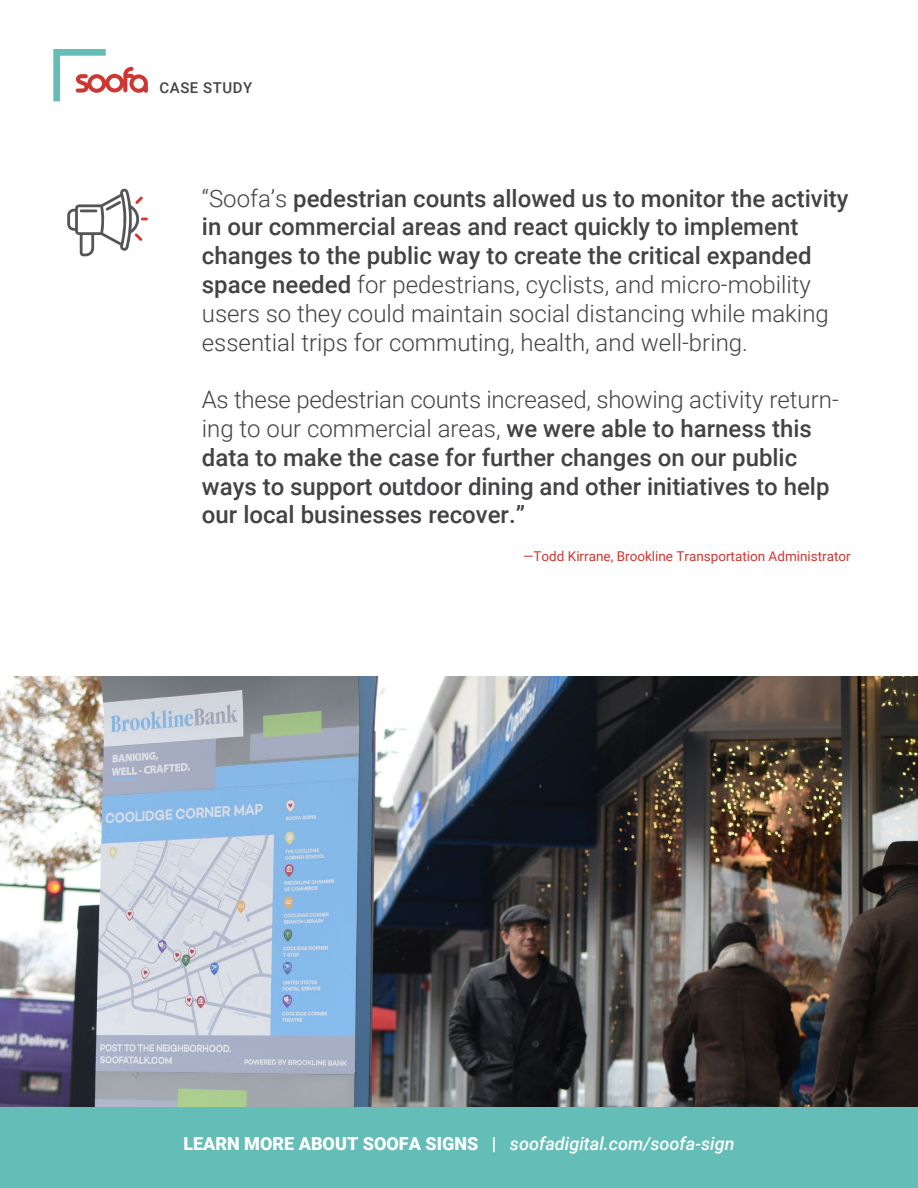
<style>
.page{position:relative;width:918px;height:1188px;background:#fff}
.page>*{position:absolute;margin:0;border:0;box-sizing:border-box;transform-origin:0 0}
.t1{font:500 24px/28.8px "Roboto";color:#434345}
.t2{font:italic 500 18px "Roboto";color:#fff}
.t3{font:500 15px "Roboto";letter-spacing:.035em;color:#444445}
.t4{font:13.5px "Roboto";color:#ce3631}
.s1{font-weight:300}
.s2{font-weight:900;font-style:normal}
</style>
<div class="page">
<svg style="left:67px;top:189px;width:81px;height:67px"></svg>
<div style="left:0;top:1106px;width:918px;height:82px;background:#64bdb7"></div>
<img style="left:0;top:676px;width:918px;height:430px">
<svg style="left:53px;top:49px;width:95px;height:53px"></svg>
<p class="t3" style="left:160px;top:78px;width:94px">CASE STUDY</p>
<p class="t1" style="left:202px;top:183px;width:648px"><span class="s1">“Soofa’s</span> pedestrian counts allowed us to monitor the activity in our commercial areas and react quickly to implement changes to the public way to create the critical expanded space needed <span class="s1">for pedestrians, cyclists, and micro-mobility users so they could maintain social distancing while making essential trips for commuting, health, and well-bring.</span></p>
<p class="t1" style="left:202px;top:384px;width:639px"><span class="s1">As these pedestrian counts increased, showing activity return&shy;ing to our commercial areas,</span> we were able to harness this data to make the case for further changes on our public ways to support outdoor dining and other initiatives to help our local businesses recover.”</p>
<p class="t4" style="left:523px;top:547px;width:329px">—Todd Kirrane, Brookline Transportation Administrator</p>
<p class="t2" style="left:183px;top:1131px;width:553px"><span class="s2">LEARN MORE ABOUT SOOFA SIGNS |</span> soofadigital.com/soofa-sign</p>
</div>
